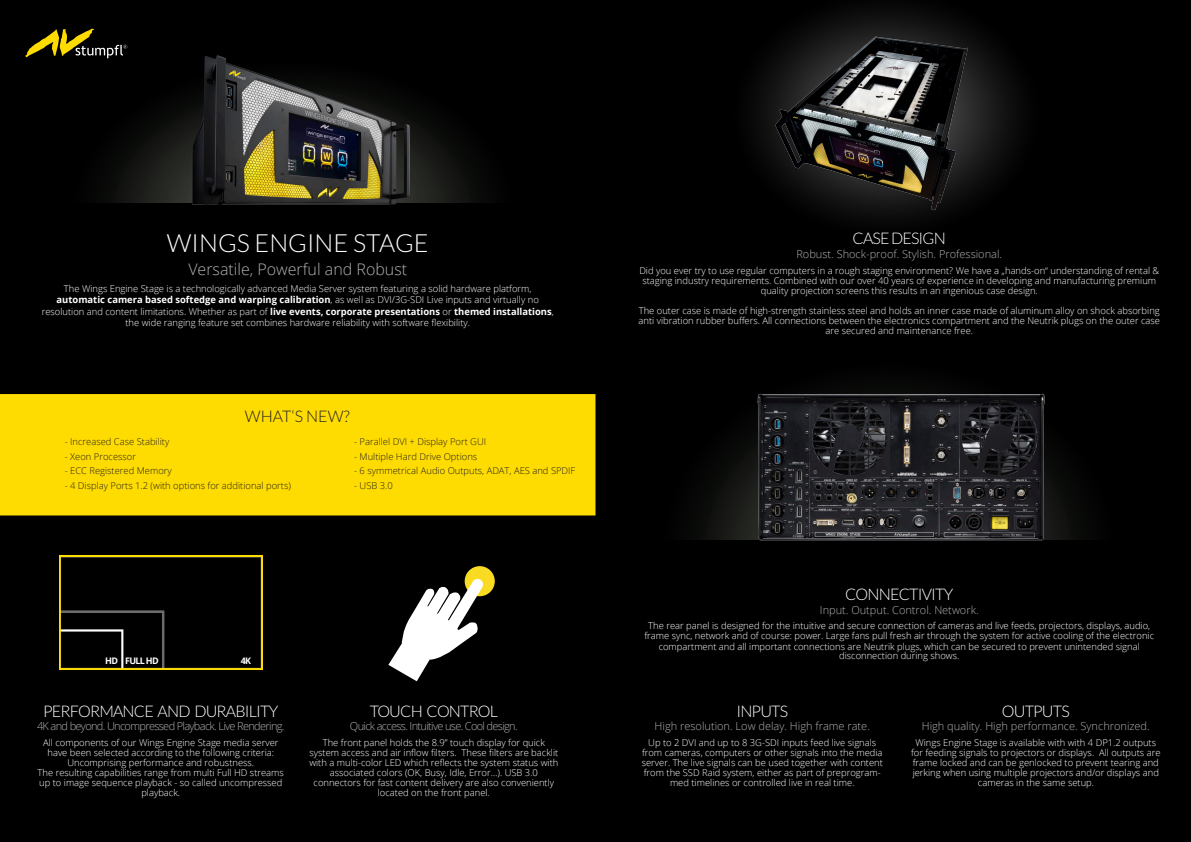
<style>
.page{position:relative;width:1191px;height:842px;background:#000}
.page>*{position:absolute;margin:0;border:0;box-sizing:border-box;transform-origin:0 0}
.t1{font:300 25px "Lato";color:#fff}
.t2{font:300 16px "Lato";letter-spacing:-.05em;color:#fff}
.t3{font:300 16px "Open Sans";color:#b2b3b7}
.t4{font:300 16px "Lato";color:#231f20}
.t5{font:300 11px "Open Sans";color:#b2b3b7}
.t6{font:300 11px "Open Sans";letter-spacing:-.06em;color:#b2b3b7}
.t7{font:300 9.4px/10px "Open Sans";color:#fff;text-align:center}
.t8{font:300 9.4px "Open Sans";color:#231f20}
.t9{font:700 9px "Open Sans";letter-spacing:-.08em;color:#fff}
.s1{font-weight:700}
.s2{font-family:"Lato"}
</style>
<div class="page">
<div style="left:678px;top:0;width:407px;height:282px;background:#000"></div>
<img style="left:0;top:17px;width:580px;height:185px">
<img style="left:580px;top:307px;width:603px;height:232px">
<img style="left:749px;top:388px;width:300px;height:159px">
<img style="left:159px;top:33px;width:277px;height:185px">
<div style="left:1px;top:395px;width:593px;height:119px;background:#ffdc01"></div>
<div style="left:0;top:394px;width:595px;height:121px;border:2px solid #ffdc01"></div>
<img style="left:60px;top:556px;width:202px;height:113px">
<svg style="left:26px;top:29px;width:101px;height:29px;background:#48400e"></svg>
<div style="left:465px;top:566px;width:30px;height:30px;background:#fadb24;border-radius:50%"></div>
<svg style="left:388px;top:577px;width:96px;height:104px"></svg>
<img style="left:737px;top:16px;width:252px;height:202px">
<h1 class="t1" style="left:167px;top:229px;width:263px">WINGS ENGINE STAGE</h1>
<h2 class="t3" style="left:188px;top:258px;width:220px">Versatile, Powerful and Robust</h2>
<p class="t7" style="left:42px;top:283px;width:513px;line-height:11.3px">The Wings Engine Stage is a technologically advanced Media Server system featuring a solid hardware platform, <span class="s1">automatic camera based softedge and warping calibration</span>, as well as DVI/3G-SDI Live inputs and virtually no resolution and content limitations. Whether as part of <span class="s1">live events, corporate presentations</span> or <span class="s1">themed installations</span>, the wide ranging feature set combines hardware reliability with software flexibility.</p>
<h2 class="t4" style="left:245px;top:408px;width:106px">WHAT‘S NEW?</h2>
<p class="t8" style="left:65px;top:435px;width:106px">- Increased Case Stability</p>
<p class="t8" style="left:65px;top:450px;width:73px">- Xeon Processor</p>
<p class="t8" style="left:65px;top:464px;width:109px">- ECC Registered Memory</p>
<p class="t8" style="left:65px;top:479px;width:228px">- 4 Display Ports 1.2 (with options for additional ports)</p>
<p class="t8" style="left:354px;top:435px;width:134px">- Parallel DVI + Display Port GUI</p>
<p class="t8" style="left:354px;top:450px;width:125px">- Multiple Hard Drive Options</p>
<p class="t8" style="left:354px;top:464px;width:223px">- 6 symmetrical Audio Outputs, ADAT, AES and SPDIF</p>
<p class="t8" style="left:354px;top:479px;width:40px">- USB 3.0</p>
<p class="t9" style="left:105px;top:654px;width:55px">HD FULL HD</p>
<p class="t9" style="left:241px;top:654px;width:12px">4K</p>
<h2 class="t2" style="left:43px;top:702px;width:237px">PERFORMANCE AND DURABILITY</h2>
<p class="t6" style="left:37px;top:719px;width:249px">4K and beyond. Uncompressed Playback. Live Rendering.</p>
<p class="t7" style="left:38px;top:737px;width:248px">All components of our Wings Engine Stage media server have been selected according to the following criteria:<br>Uncomprising performance and robustness.<br>The resulting capabilities range from multi Full HD streams up to image sequence playback - so called uncompressed playback.</p>
<h2 class="t2" style="left:370px;top:702px;width:130px">TOUCH CONTROL</h2>
<p class="t6" style="left:350px;top:719px;width:169px">Quick access. Intuitive use. Cool design.</p>
<p class="t7" style="left:309px;top:737px;width:250px">The front panel holds the 8.9” touch display for quick system access and air inflow filters. These filters are backlit with a multi-color LED which reflects the system status with associated colors (OK, Busy, Idle, Error…). USB 3.0 connectors for fast content delivery are also conveniently located on the front panel.</p>
<h2 class="t2" style="left:852px;top:230px;width:95px">CASE DESIGN</h2>
<p class="t5" style="left:796px;top:246px;width:207px">Robust. Shock-proof. Stylish. Professional.</p>
<p class="t7" style="left:639px;top:265px;width:521px">Did you ever try to use regular computers in a rough staging environment? We have a „hands-on“ understanding of rental &amp; staging industry requirements. Combined with our over 40 years of experience in developing and manufacturing premium quality projection screens this results in an ingenious case design.</p>
<p class="t7" style="left:638px;top:305px;width:523px">The outer case is made of high-strength stainless steel and holds an inner case made of aluminum alloy on shock absorbing anti vibration rubber buffers. All connections between the electronics compartment and the Neutrik plugs on the outer case are secured and maintenance free.</p>
<h2 class="t2" style="left:845px;top:586px;width:110px">CONNECTIVITY</h2>
<p class="t5" style="left:820px;top:602px;width:160px">Input. Output. Control. Network.</p>
<p class="t7" style="left:644px;top:621px;width:511px">The rear panel is designed for the intuitive and secure connection of cameras and live feeds, projectors, displays, audio, frame sync, network and of course: power. Large fans pull fresh air through the system for active cooling of the electronic compartment and all important connections are Neutrik plugs, which can be secured to prevent unintended signal disconnection during shows.</p>
<h2 class="t2" style="left:736px;top:702px;width:53px">INPUTS</h2>
<p class="t5" style="left:654px;top:719px;width:217px">High resolution. Low delay. High frame rate.</p>
<p class="t7" style="left:641px;top:737px;width:243px">Up to 2 DVI and up to 8 3G-SDI inputs feed live signals from cameras, computers or other signals into the media server. The live signals can be used together with content from the SSD Raid system, either as part of preprogram&shy;med timelines or controlled live in real time.</p>
<h2 class="t2" style="left:1001px;top:702px;width:69px">OUTPUTS</h2>
<p class="t5" style="left:921px;top:719px;width:229px">High quality. High performance. Synchronized.</p>
<p class="t7" style="left:911px;top:737px;width:251px">Wings Engine Stage is available with with 4 DP1.2 outputs for feeding signals to projectors or displays. All outputs are frame locked and can be genlocked to prevent tearing and jerking when using multiple projectors and/or displays and cameras in the same setup<span class="s2">.</span></p>
</div>
